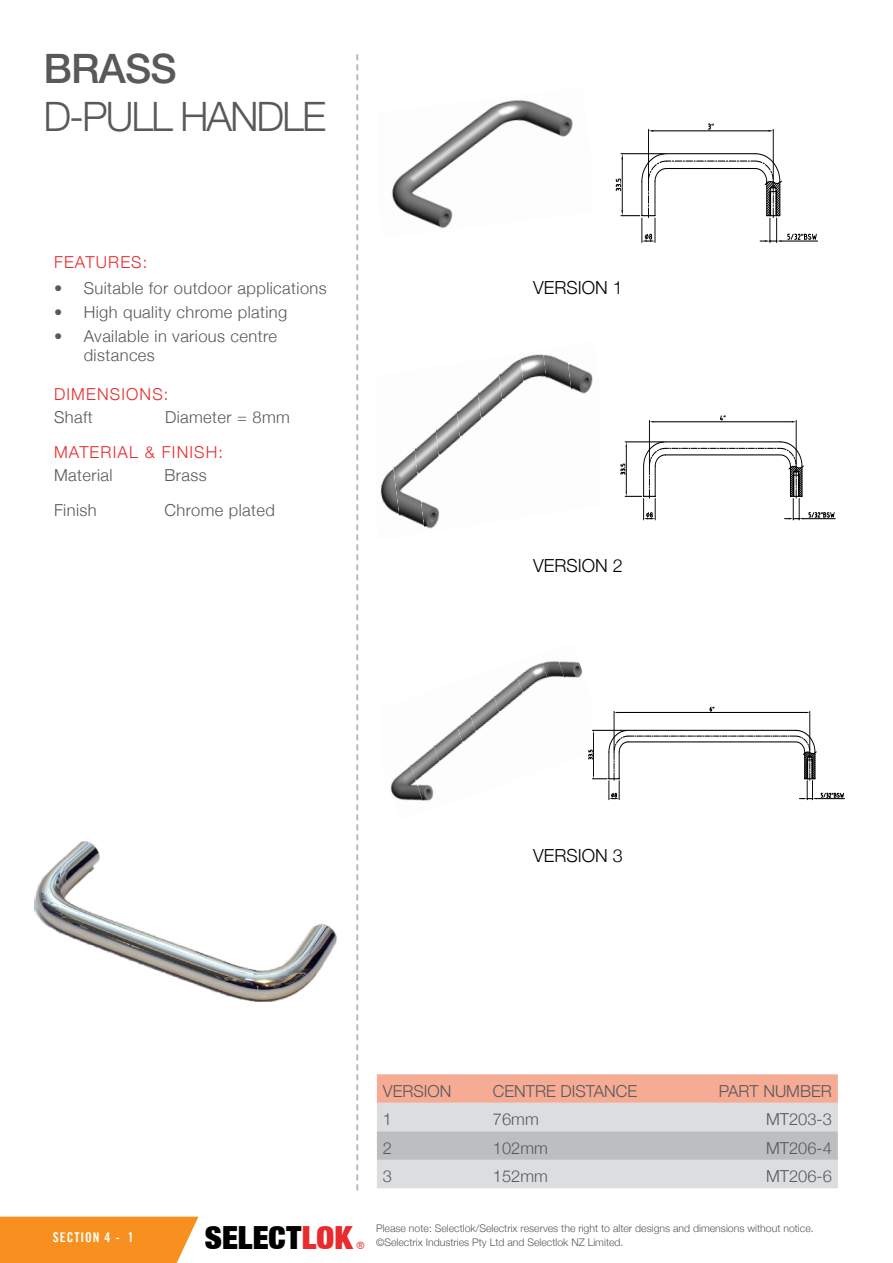
<style>
.page{position:relative;width:893px;height:1263px;background:#fff}
.page>*{position:absolute;margin:0;border:0;box-sizing:border-box;transform-origin:0 0}
.t1{font:300 40.5px "Helvetica Neue";letter-spacing:-.05em;color:#58595b}
.t2{font:500 40.5px "Helvetica Neue LT";letter-spacing:-.02em;color:#58595b}
.t3{font:900 expanded 31.95px "Helvetica Neue LT";color:#000}
.t4{font:300 18px "Helvetica Neue";color:#000}
.t5{font:300 16.5px/19.5px "Helvetica Neue";letter-spacing:.025em;color:#58595b}
.t6{font:300 16.5px "Helvetica Neue";letter-spacing:.07em;color:#e82c2e}
.t7{font:300 16.5px "Helvetica Neue";color:#58595b}
.t8{font:13.5px "Trade Gothic LT Bold Cond Twenty";letter-spacing:.07em;color:#fff}
.t9{font:300 10.5px/13.5px "Helvetica Neue";color:#58595b}
.t10{font:condensed 10.2px "Helvetica Neue LT";color:#e82c2e}
.s1{color:#e82c2e}
</style>
<div class="page">
<img style="left:34px;top:841px;width:302px;height:160px">
<svg style="left:377px;top:1074px;width:461px;height:114px;background:#dac9c4"></svg>
<img style="left:391px;top:100px;width:182px;height:129px">
<img style="left:380px;top:483px;width:2px;height:14px">
<img style="left:382px;top:458px;width:23px;height:60px">
<img style="left:405px;top:438px;width:23px;height:90px">
<img style="left:428px;top:417px;width:23px;height:112px">
<img style="left:451px;top:397px;width:23px;height:49px">
<img style="left:474px;top:377px;width:23px;height:49px">
<img style="left:497px;top:359px;width:23px;height:46px">
<img style="left:520px;top:354px;width:23px;height:31px">
<img style="left:543px;top:354px;width:23px;height:32px">
<img style="left:566px;top:362px;width:23px;height:32px">
<img style="left:589px;top:372px;width:4px;height:18px">
<img style="left:390px;top:760px;width:27px;height:41px">
<img style="left:417px;top:738px;width:27px;height:63px">
<img style="left:444px;top:725px;width:15px;height:33px">
<img style="left:459px;top:703px;width:27px;height:43px">
<img style="left:486px;top:682px;width:26px;height:42px">
<img style="left:512px;top:664px;width:27px;height:38px">
<img style="left:539px;top:661px;width:15px;height:20px">
<img style="left:554px;top:661px;width:29px;height:17px">
<hr style="left:782px;top:241px;width:36px;height:1px;background:#000">
<hr style="left:648px;top:129px;width:1px;height:50px;background:#000">
<hr style="left:773px;top:129px;width:1px;height:50px;background:#000">
<hr style="left:653px;top:131px;width:115px;height:1px;background:#000">
<svg style="left:708px;top:123px;width:6px;height:7px"></svg>
<svg style="left:616px;top:153px;width:201px;height:90px"></svg>
<hr style="left:649px;top:420px;width:1px;height:44px;background:#000">
<hr style="left:796px;top:420px;width:1px;height:44px;background:#000">
<hr style="left:654px;top:421px;width:138px;height:1px;background:#000">
<svg style="left:720px;top:415px;width:6px;height:5px"></svg>
<svg style="left:620px;top:441px;width:215px;height:79px"></svg>
<hr style="left:614px;top:711px;width:1px;height:39px;background:#000">
<hr style="left:809px;top:711px;width:1px;height:39px;background:#000">
<hr style="left:618px;top:712px;width:188px;height:1px;background:#000">
<svg style="left:710px;top:707px;width:4px;height:4px"></svg>
<svg style="left:588px;top:730px;width:256px;height:70px"></svg>
<svg style="left:356px;top:54px;width:2px;height:1136px"></svg>
<div style="left:0;top:1217px;width:198px;height:46px;background:#f7901e"></div>
<h1 class="t2" style="left:44px;top:45px;width:135px">BRASS</h1>
<h1 class="t1" style="left:44px;top:92px;width:284px">D-PULL HANDLE</h1>
<p class="t6" style="left:54px;top:252px;width:95px">FEATURES:</p>
<p class="t5" style="left:54px;top:278px;width:274px">• Suitable for outdoor applications</p>
<p class="t5" style="left:54px;top:302px;width:235px">• High quality chrome plating</p>
<p class="t5" style="left:84px;top:326px;width:195px;text-indent:-30px">• Available in various centre distances</p>
<p class="t6" style="left:54px;top:384px;width:116px">DIMENSIONS:</p>
<p class="t5" style="left:54px;top:407px;width:40px">Shaft</p>
<p class="t5" style="left:165px;top:407px;width:126px">Diameter = 8mm</p>
<p class="t6" style="left:54px;top:442px;width:171px">MATERIAL &amp; FINISH:</p>
<p class="t5" style="left:54px;top:465px;width:60px">Material</p>
<p class="t5" style="left:165px;top:465px;width:44px">Brass</p>
<p class="t5" style="left:54px;top:500px;width:44px">Finish</p>
<p class="t5" style="left:165px;top:500px;width:112px">Chrome plated</p>
<p class="t4" style="left:533px;top:277px;width:91px">VERSION 1</p>
<p class="t4" style="left:533px;top:554px;width:91px">VERSION 2</p>
<p class="t4" style="left:533px;top:845px;width:91px">VERSION 3</p>
<p class="t7" style="left:383px;top:1080px;width:70px">VERSION</p>
<p class="t7" style="left:493px;top:1080px;width:146px">CENTRE DISTANCE</p>
<p class="t7" style="left:719px;top:1080px;width:114px">PART NUMBER</p>
<p class="t5" style="left:383px;top:1109px;width:11px">1</p>
<p class="t5" style="left:493px;top:1109px;width:47px">76mm</p>
<p class="t5" style="left:766px;top:1109px;width:67px">MT203-3</p>
<p class="t5" style="left:383px;top:1137px;width:11px">2</p>
<p class="t5" style="left:493px;top:1137px;width:57px">102mm</p>
<p class="t5" style="left:766px;top:1137px;width:67px">MT206-4</p>
<p class="t5" style="left:383px;top:1166px;width:11px">3</p>
<p class="t5" style="left:493px;top:1166px;width:57px">152mm</p>
<p class="t5" style="left:766px;top:1166px;width:67px">MT206-6</p>
<p class="t8" style="left:53px;top:1228px;width:69px">SECTION 4 -</p>
<p class="t9" style="left:376px;top:1221px;width:439px">Please note: Selectlok/Selectrix reserves the right to alter designs and dimensions without notice. ©Selectrix Industries Pty Ltd and Selectlok NZ Limited.</p>
<h2 class="t3" style="left:205px;top:1217px;width:149px">SELECT<span class="s1">LOK</span></h2>
<p class="t8" style="left:128px;top:1228px;width:7px">1</p>
<p class="t10" style="left:356px;top:1240px;width:10px">®</p>
</div>
